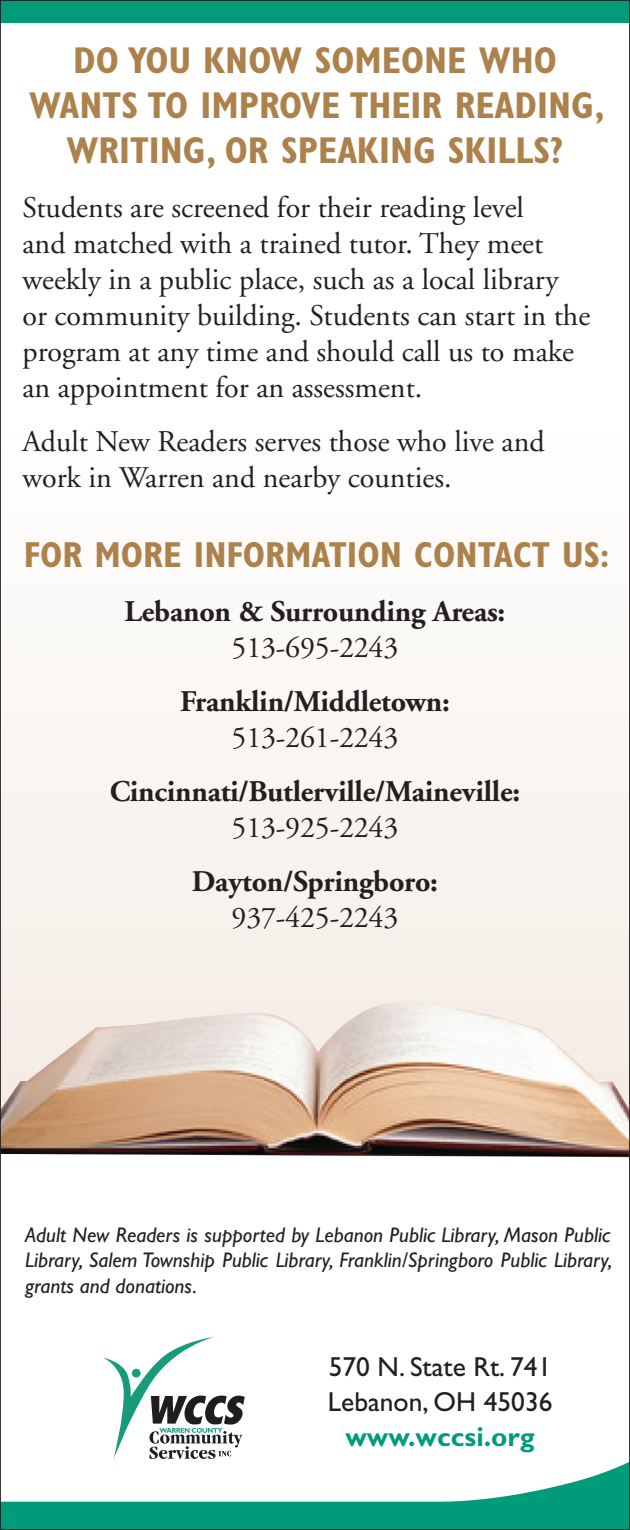
<style>
.page{position:relative;width:630px;height:1530px;background:#fff}
.page>*{position:absolute;margin:0;border:0;box-sizing:border-box;transform-origin:0 0}
.t1{font:700 condensed 37.5px/45px "Gill Sans";color:#ac814c;text-align:center}
.t2{font:700 condensed 36.25px "Gill Sans";color:#ac814c}
.t3{font:30px/36px "Adobe Garamond";color:#231f20}
.t4{font:700 30px/36px "Adobe Garamond";letter-spacing:-.005em;color:#231f20;text-align:center}
.t5{font:27.5px "Gill Sans";color:#231f20}
.t6{font:700 27.5px "Gill Sans";color:#009b7a}
.t7{font:italic 21.25px/25.5px "Gill Sans";color:#231f20;text-align:justify}
.s1{font-weight:400}
</style>
<div class="page">
<div style="left:0;top:410px;width:630px;height:708px;background:#faf7f4"></div>
<img style="left:2px;top:1002px;width:626px;height:155px">
<img style="left:2px;top:1462px;width:626px;height:66px">
<div style="left:0;top:0;width:630px;height:22px;background:#009b7a"></div>
<svg style="left:103px;top:1337px;width:142px;height:123px"></svg>
<p class="t1" style="left:29px;top:38px;width:577px">DO YOU KNOW SOMEONE WHO<br>WANTS TO IMPROVE THEIR READING,<br>WRITING, OR SPEAKING SKILLS?</p>
<p class="t3" style="left:22px;top:190px;width:569px">Students are screened for their reading level<br>and matched with a trained tutor. They meet weekly in a public place, such as a local library or community building. Students can start in the program at any time and should call us to make an appointment for an assessment.</p>
<p class="t3" style="left:22px;top:424px;width:524px">Adult New Readers serves those who live and work in Warren and nearby counties.</p>
<p class="t2" style="left:24px;top:533px;width:587px">FOR MORE INFORMATION CONTACT US:</p>
<p class="t4" style="left:125px;top:594px;width:382px">Lebanon &amp; Surrounding Areas:<br><span class="s1">513-695-2243</span></p>
<p class="t4" style="left:180px;top:684px;width:271px">Franklin/Middletown:<br><span class="s1">513-261-2243</span></p>
<p class="t4" style="left:110px;top:774px;width:412px">Cincinnati/Butlerville/Maineville:<br><span class="s1">513-925-2243</span></p>
<p class="t4" style="left:192px;top:864px;width:248px">Dayton/Springboro:<br><span class="s1">937-425-2243</span></p>
<p class="t7" style="left:25px;top:1222px;width:589px">Adult New Readers is supported by Lebanon Public Library, Mason Public Library, Salem Township Public Library, Franklin/Springboro Public Library, grants and donations.</p>
<p class="t5" style="left:329px;top:1351px;width:224px">570 N. State Rt. 741</p>
<p class="t5" style="left:328px;top:1386px;width:226px">Lebanon, OH 45036</p>
<p class="t6" style="left:345px;top:1420px;width:191px">www.wccsi.org</p>
</div>
